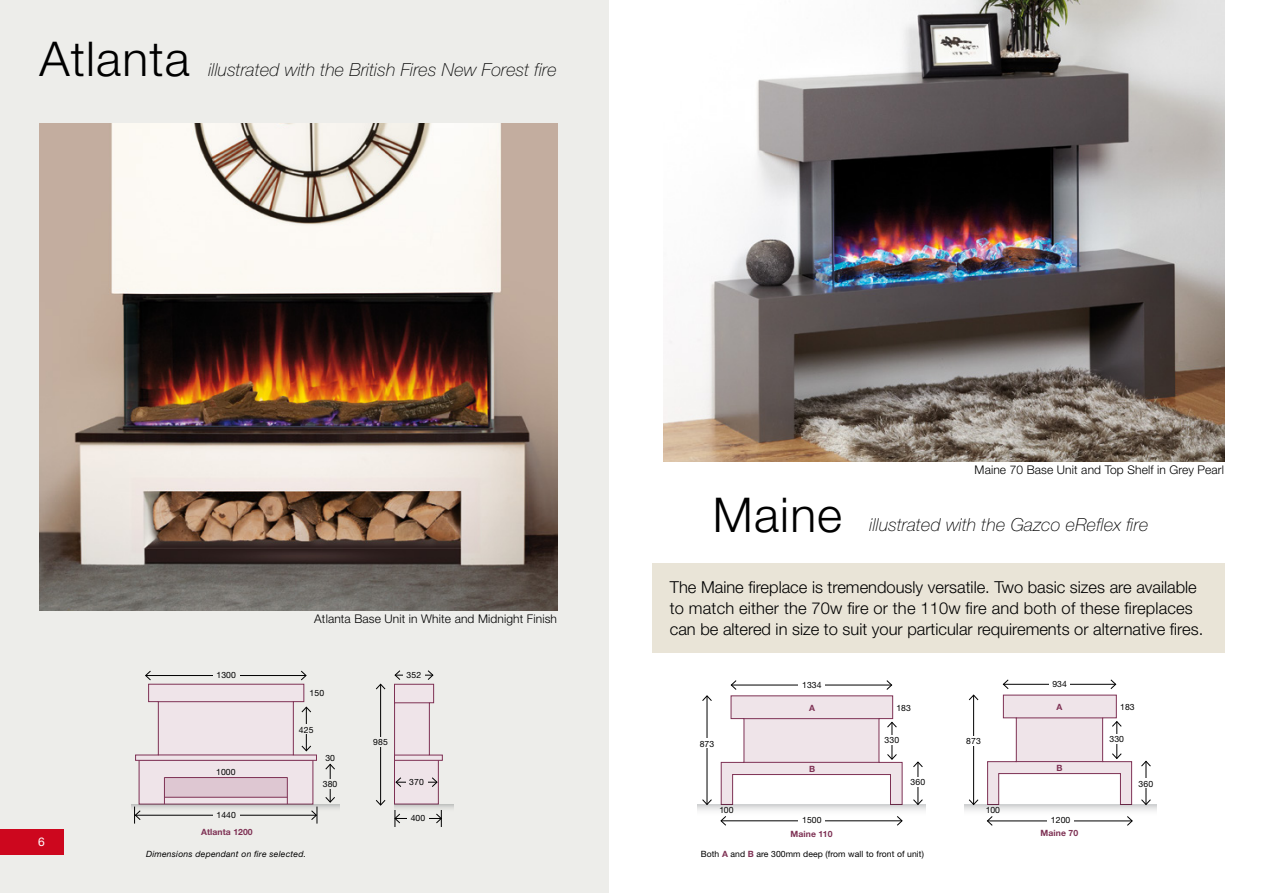
<style>
.page{position:relative;width:1263px;height:893px;background:#fff}
.page>*{position:absolute;margin:0;border:0;box-sizing:border-box;transform-origin:0 0}
.t1{font:300 48px "Helvetica Neue";letter-spacing:.025em;color:#000}
.t2{font:italic 100 18px "Helvetica Neue";letter-spacing:.01em;color:#000}
.t3{font:300 16.5px/21px "Helvetica Neue";color:#000}
.t4{font:300 12px "Helvetica Neue";letter-spacing:.01em;color:#000}
.t5{font:12px "Helvetica Neue";color:#fff}
.t6{font:8.7px "Helvetica Neue";letter-spacing:.01em;color:#000}
.t7{font:italic 8.7px "Helvetica Neue";letter-spacing:.025em;color:#000}
.t8{font:700 8.7px "Helvetica Neue";letter-spacing:.01em;color:#7e3154}
.s1{font-weight:700;color:#7e3154}
</style>
<div class="page">
<div style="left:0;top:0;width:608px;height:893px;background:#ededea"></div>
<div style="left:0;top:829px;width:64px;height:26px;background:#cd071e"></div>
<img style="left:39px;top:124px;width:518px;height:486px">
<hr style="left:380px;top:684px;width:1px;height:121px;background:#000">
<svg style="left:376px;top:684px;width:10px;height:6px"></svg>
<svg style="left:376px;top:800px;width:10px;height:6px"></svg>
<div style="left:371px;top:737px;width:19px;height:10px;background:#ededea"></div>
<div style="left:394px;top:759px;width:45px;height:45px;background:#efe4e9;border:1px solid #7e3154"></div>
<svg style="left:394px;top:804px;width:60px;height:6px"></svg>
<svg style="left:394px;top:670px;width:49px;height:91px"></svg>
<div style="left:403px;top:669px;width:21px;height:10px;background:#ededea"></div>
<hr style="left:396px;top:782px;width:41px;height:1px;background:#000">
<svg style="left:395px;top:777px;width:6px;height:10px"></svg>
<svg style="left:432px;top:777px;width:5px;height:10px"></svg>
<div style="left:406px;top:776px;width:21px;height:10px;background:#efe4e9"></div>
<hr style="left:395px;top:818px;width:46px;height:1px;background:#000">
<div style="left:407px;top:813px;width:22px;height:9px;background:#ededea"></div>
<hr style="left:135px;top:815px;width:181px;height:1px;background:#000">
<div style="left:213px;top:809px;width:26px;height:10px;background:#ededea"></div>
<div style="left:139px;top:760px;width:174px;height:44px;background:#efe4e9"></div>
<svg style="left:131px;top:804px;width:209px;height:5px"></svg>
<div style="left:164px;top:778px;width:123px;height:19px;background:#dec7d2"></div>
<svg style="left:135px;top:670px;width:182px;height:91px"></svg>
<div style="left:297px;top:724px;width:18px;height:10px;background:#ededea"></div>
<hr style="left:330px;top:764px;width:1px;height:38px;background:#000">
<svg style="left:325px;top:764px;width:10px;height:6px"></svg>
<svg style="left:325px;top:797px;width:10px;height:6px"></svg>
<div style="left:321px;top:779px;width:18px;height:10px;background:#ededea"></div>
<hr style="left:164px;top:797px;width:123px;height:1px;background:#7e3154">
<hr style="left:164px;top:777px;width:123px;height:1px;background:#7e3154">
<svg style="left:164px;top:777px;width:1px;height:27px"></svg>
<svg style="left:287px;top:777px;width:1px;height:27px"></svg>
<img style="left:663px;top:0;width:562px;height:461px">
<div style="left:652px;top:563px;width:573px;height:89px;background:#e9e4d7"></div>
<svg style="left:721px;top:680px;width:182px;height:125px"></svg>
<div style="left:883px;top:735px;width:18px;height:10px;background:#fff"></div>
<hr style="left:918px;top:762px;width:1px;height:42px;background:#000">
<svg style="left:913px;top:761px;width:10px;height:6px"></svg>
<svg style="left:913px;top:799px;width:10px;height:6px"></svg>
<div style="left:909px;top:777px;width:18px;height:10px;background:#fff"></div>
<hr style="left:707px;top:696px;width:1px;height:108px;background:#000">
<svg style="left:702px;top:695px;width:10px;height:6px"></svg>
<svg style="left:702px;top:799px;width:10px;height:6px"></svg>
<div style="left:698px;top:739px;width:18px;height:9px;background:#fff"></div>
<hr style="left:721px;top:820px;width:181px;height:1px;background:#000">
<svg style="left:720px;top:817px;width:6px;height:9px"></svg>
<svg style="left:897px;top:817px;width:5px;height:9px"></svg>
<div style="left:799px;top:815px;width:26px;height:10px;background:#fff"></div>
<svg style="left:698px;top:805px;width:227px;height:12px"></svg>
<hr style="left:1003px;top:684px;width:113px;height:1px;background:#000">
<svg style="left:1003px;top:679px;width:6px;height:10px"></svg>
<svg style="left:1110px;top:679px;width:6px;height:10px"></svg>
<div style="left:1049px;top:678px;width:21px;height:10px;background:#fff"></div>
<svg style="left:987px;top:695px;width:145px;height:110px"></svg>
<div style="left:1108px;top:734px;width:18px;height:10px;background:#fff"></div>
<hr style="left:1146px;top:761px;width:1px;height:43px;background:#000">
<svg style="left:1141px;top:761px;width:10px;height:6px"></svg>
<svg style="left:1141px;top:799px;width:10px;height:6px"></svg>
<div style="left:1137px;top:778px;width:18px;height:10px;background:#fff"></div>
<hr style="left:973px;top:695px;width:1px;height:109px;background:#000">
<svg style="left:969px;top:695px;width:9px;height:5px"></svg>
<svg style="left:969px;top:799px;width:9px;height:6px"></svg>
<div style="left:964px;top:736px;width:18px;height:9px;background:#fff"></div>
<hr style="left:987px;top:821px;width:145px;height:1px;background:#000">
<svg style="left:987px;top:817px;width:6px;height:9px"></svg>
<svg style="left:1127px;top:817px;width:6px;height:9px"></svg>
<div style="left:1047px;top:815px;width:27px;height:10px;background:#fff"></div>
<svg style="left:965px;top:805px;width:191px;height:12px"></svg>
<svg style="left:311px;top:807px;width:7px;height:17px"></svg>
<svg style="left:134px;top:807px;width:7px;height:17px"></svg>
<svg style="left:436px;top:810px;width:6px;height:17px"></svg>
<svg style="left:394px;top:810px;width:6px;height:17px"></svg>
<h1 class="t1" style="left:39px;top:30px;width:152px">Atlanta</h1>
<p class="t2" style="left:208px;top:59px;width:350px">illustrated with the British Fires New Forest fire</p>
<p class="t5" style="left:38px;top:835px;width:8px">6</p>
<p class="t6" style="left:216px;top:670px;width:21px">1300</p>
<p class="t6" style="left:216px;top:766px;width:21px">1000</p>
<p class="t6" style="left:216px;top:809px;width:21px">1440</p>
<p class="t8" style="left:201px;top:827px;width:53px">Atlanta 1200</p>
<p class="t4" style="left:314px;top:611px;width:244px">Atlanta Base Unit in White and Midnight Finish</p>
<p class="t6" style="left:310px;top:687px;width:16px">150</p>
<p class="t6" style="left:299px;top:724px;width:16px">425</p>
<p class="t6" style="left:325px;top:752px;width:11px">30</p>
<p class="t6" style="left:323px;top:779px;width:16px">380</p>
<p class="t6" style="left:407px;top:669px;width:16px">352</p>
<p class="t6" style="left:373px;top:737px;width:16px">985</p>
<p class="t6" style="left:409px;top:776px;width:16px">370</p>
<p class="t6" style="left:411px;top:813px;width:16px">400</p>
<p class="t7" style="left:146px;top:849px;width:162px">Dimensions dependant on fire selected.</p>
<h1 class="t1" style="left:713px;top:486px;width:131px">Maine</h1>
<p class="t4" style="left:974px;top:462px;width:251px">Maine 70 Base Unit and Top Shelf in Grey Pearl</p>
<p class="t2" style="left:869px;top:514px;width:280px">illustrated with the Gazco eReflex fire</p>
<p class="t3" style="left:670px;top:576px;width:535px">The Maine fireplace is tremendously versatile. Two basic sizes are available to match either the 70w fire or the 110w fire and both of these fireplaces can be altered in size to suit your particular requirements or alternative fires.</p>
<p class="t6" style="left:700px;top:739px;width:16px">873</p>
<p class="t6" style="left:802px;top:679px;width:21px">1334</p>
<p class="t8" style="left:809px;top:702px;width:7px">A</p>
<p class="t8" style="left:809px;top:763px;width:8px">B</p>
<p class="t6" style="left:896px;top:702px;width:16px">183</p>
<p class="t6" style="left:885px;top:735px;width:16px">330</p>
<p class="t6" style="left:911px;top:777px;width:16px">360</p>
<p class="t6" style="left:966px;top:736px;width:16px">873</p>
<p class="t6" style="left:719px;top:804px;width:16px">100</p>
<p class="t6" style="left:986px;top:805px;width:16px">100</p>
<p class="t6" style="left:802px;top:815px;width:21px">1500</p>
<p class="t8" style="left:791px;top:829px;width:44px">Maine 110</p>
<p class="t6" style="left:701px;top:849px;width:225px">Both <span class="s1">A</span> and <span class="s1">B</span> are 300mm deep (from wall to front of unit)</p>
<p class="t6" style="left:1052px;top:678px;width:16px">934</p>
<p class="t8" style="left:1056px;top:701px;width:7px">A</p>
<p class="t8" style="left:1056px;top:762px;width:8px">B</p>
<p class="t6" style="left:1051px;top:815px;width:21px">1200</p>
<p class="t8" style="left:1040px;top:828px;width:39px">Maine 70</p>
<p class="t6" style="left:1120px;top:702px;width:16px">183</p>
<p class="t6" style="left:1109px;top:734px;width:16px">330</p>
<p class="t6" style="left:1139px;top:778px;width:16px">360</p>
</div>
